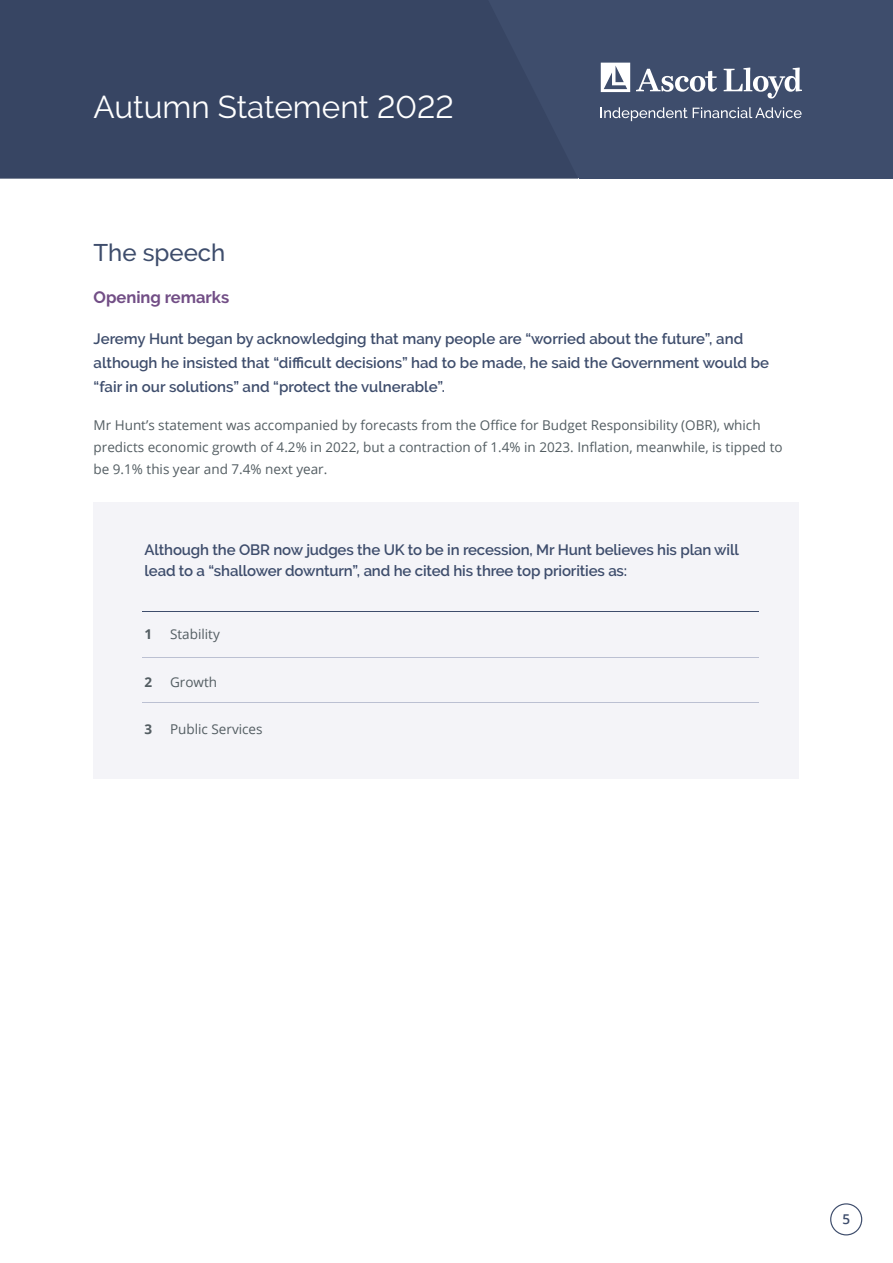
<style>
.page{position:relative;width:893px;height:1263px;background:#fff}
.page>*{position:absolute;margin:0;border:0;box-sizing:border-box;transform-origin:0 0}
.t1{font:31.5px "Raleway";color:#fff}
.t2{font:500 24px "Raleway";color:#3e4d6c}
.t3{font:700 16.5px "Raleway";color:#724e86}
.t4{font:600 15px/24px "Raleway";color:#3e4d6c}
.t5{font:13.5px/21.8px "Open Sans";color:#535d62}
.t6{font:700 13.5px "Open Sans";color:#535d62}
.t7{font:600 13.5px "Open Sans";color:#3e4d6c}
</style>
<div class="page">
<svg style="left:830px;top:1203px;width:32px;height:32px"></svg>
<div style="left:0;top:0;width:893px;height:179px;background:#374563"></div>
<svg style="left:0;top:178px;width:578px;height:1px"></svg>
<svg style="left:636px;top:68px;width:166px;height:31px"></svg>
<svg style="left:601px;top:63px;width:29px;height:29px"></svg>
<svg style="left:601px;top:107px;width:201px;height:14px"></svg>
<div style="left:94px;top:502px;width:705px;height:276px;background:#f4f4f8"></div>
<hr style="left:142px;top:611px;width:617px;height:1px;background:#3e4d6c">
<hr style="left:142px;top:657px;width:617px;height:1px;background:#bbc0d2">
<hr style="left:142px;top:702px;width:617px;height:1px;background:#bbc0d2">
<h1 class="t1" style="left:94px;top:89px;width:362px">Autumn Statement 2022</h1>
<h2 class="t2" style="left:94px;top:238px;width:133px">The speech</h2>
<p class="t3" style="left:94px;top:287px;width:137px">Opening remarks</p>
<p class="t4" style="left:94px;top:326px;width:677px">Jeremy Hunt began by acknowledging that many people are “worried about the future”, and although he insisted that “difficult decisions” had to be made, he said the Government would be “fair in our solutions” and “protect the vulnerable”.</p>
<p class="t5" style="left:94px;top:414px;width:691px">Mr Hunt’s statement was accompanied by forecasts from the Office for Budget Responsibility (OBR), which predicts economic growth of 4.2% in 2022, but a contraction of 1.4% in 2023. Inflation, meanwhile, is tipped to be 9.1% this year and 7.4% next year.</p>
<p class="t4" style="left:145px;top:540px;width:596px;line-height:21px">Although the OBR now judges the UK to be in recession, Mr Hunt believes his plan will lead to a “shallower downturn”, and he cited his three top priorities as:</p>
<p class="t6" style="left:145px;top:625px;width:9px">1</p>
<p class="t5" style="left:170px;top:623px;width:51px">Stability</p>
<p class="t6" style="left:145px;top:672px;width:9px">2</p>
<p class="t5" style="left:170px;top:671px;width:49px">Growth</p>
<p class="t6" style="left:145px;top:719px;width:9px">3</p>
<p class="t5" style="left:170px;top:718px;width:94px">Public Services</p>
<p class="t7" style="left:842px;top:1209px;width:9px">5</p>
</div>
